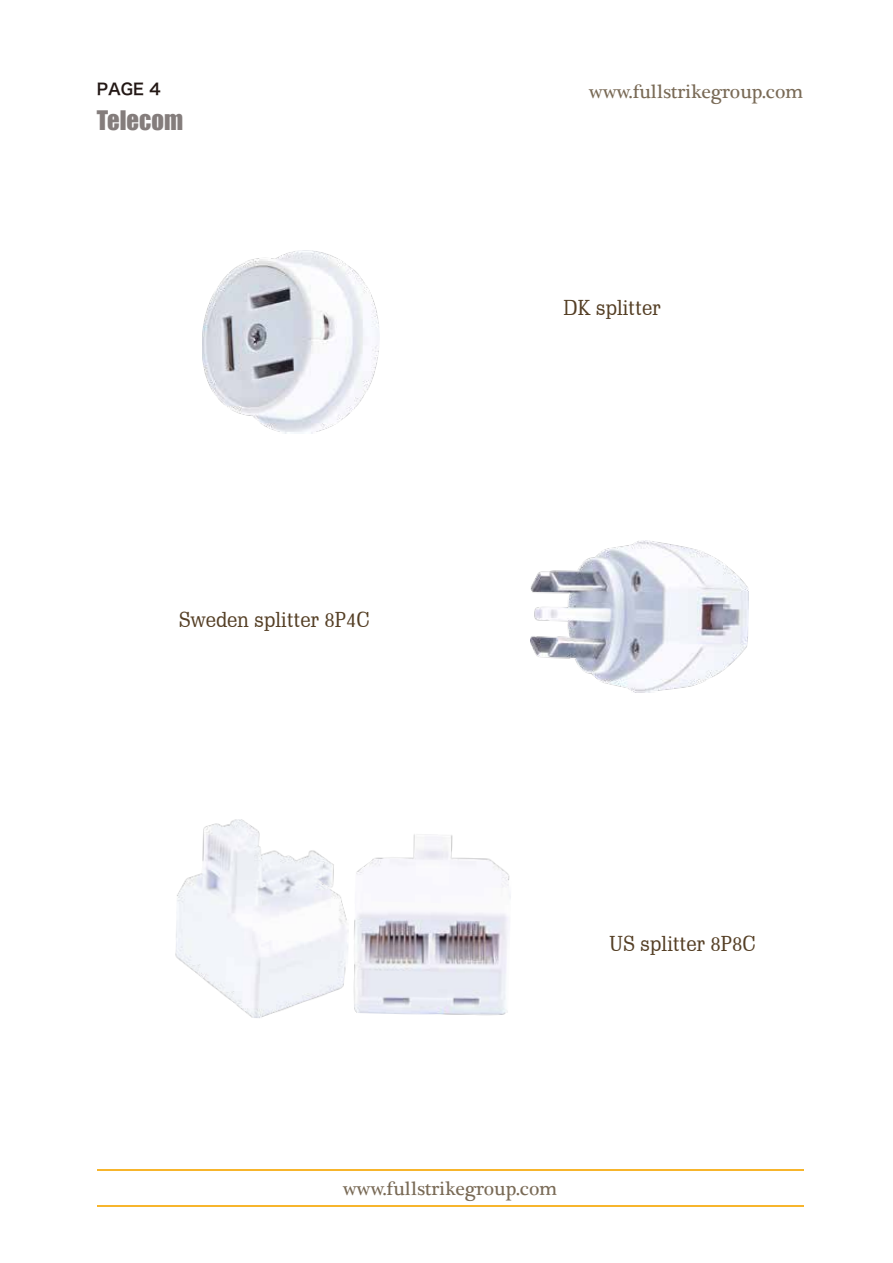
<style>
.page{position:relative;width:893px;height:1263px;background:#fff}
.page>*{position:absolute;margin:0;border:0;box-sizing:border-box;transform-origin:0 0}
.t1{font:24.75px "Impact";color:#847d7c}
.t2{font:21px "Schadow BT";color:#543e24}
.t3{font:19.5px "Plantagenet Cherokee";color:#796a56}
.t4{font:15.75px "Hiragino Sans GB W6";color:#231815}
</style>
<div class="page">
<img style="left:175px;top:819px;width:174px;height:199px">
<img style="left:353px;top:834px;width:158px;height:182px">
<img style="left:531px;top:541px;width:217px;height:151px">
<img style="left:202px;top:250px;width:178px;height:184px">
<hr style="left:97px;top:1206px;width:706px;height:1px;background:#f7b52c">
<hr style="left:97px;top:1169px;width:706px;height:1px;background:#f7b52c">
<p class="t4" style="left:97px;top:79px;width:65px">PAGE 4</p>
<p class="t1" style="left:97px;top:101px;width:88px">Telecom</p>
<p class="t2" style="left:179px;top:607px;width:193px">Sweden splitter 8P4C</p>
<p class="t3" style="left:589px;top:80px;width:216px">www.fullstrikegroup.com</p>
<p class="t2" style="left:563px;top:295px;width:99px">DK splitter</p>
<p class="t2" style="left:609px;top:930px;width:148px">US splitter 8P8C</p>
<p class="t3" style="left:343px;top:1176px;width:216px">www.fullstrikegroup.com</p>
</div>
